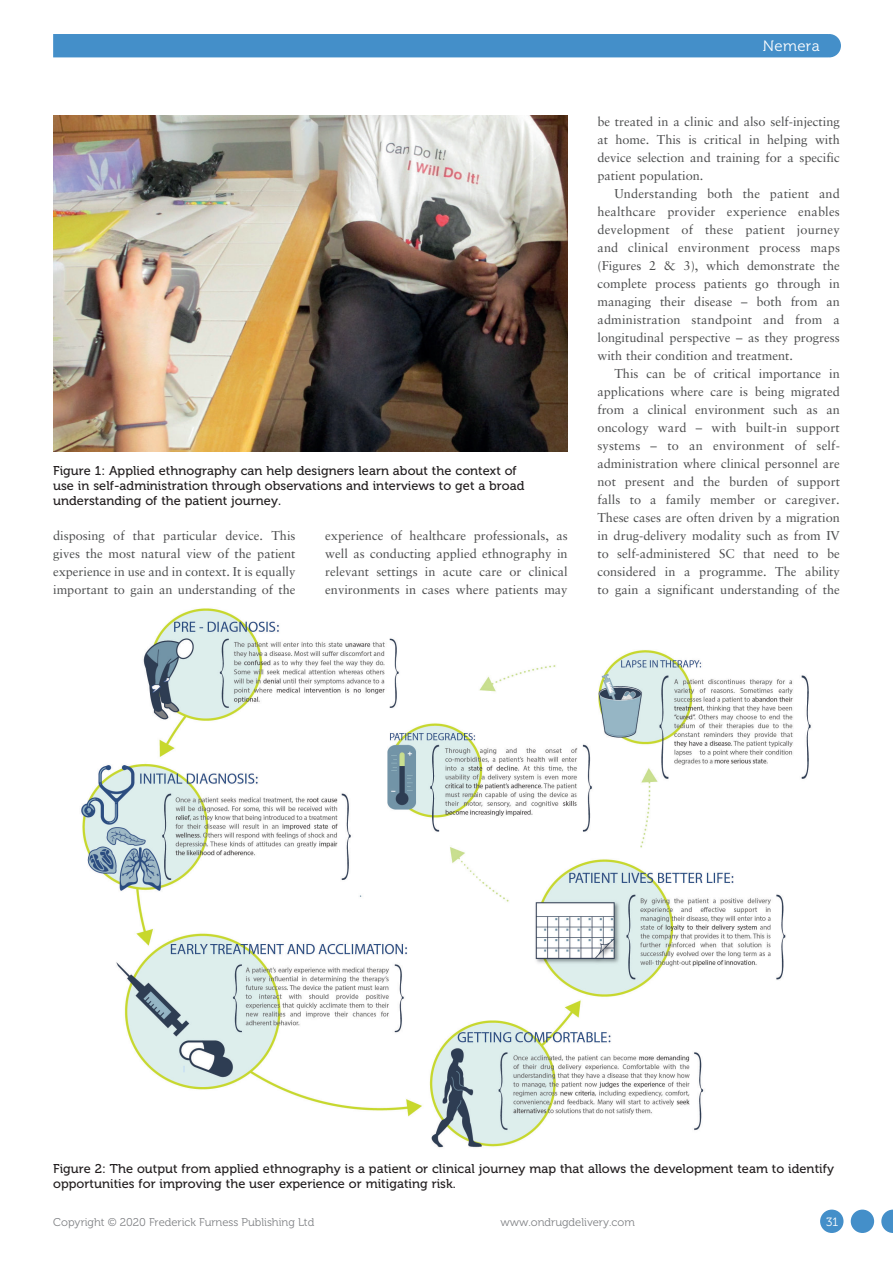
<style>
.page{position:relative;width:893px;height:1263px;background:#fff}
.page>*{position:absolute;margin:0;border:0;box-sizing:border-box;transform-origin:0 0}
.t1{font:15px "Museo 300";letter-spacing:.025em;color:#fff}
.MF_body{font:12.75px/18px "Sabon LT Std";color:#4b4c4d;text-align:justify}
.MF_Captions{font:12.75px/15.3px "Museo 500";letter-spacing:.005em;color:#231f20}
.t2{font:12px "Museo 300";color:#fff}
.t3{font:11.25px "Museo 300";color:#808285}
</style>
<div class="page">
<img style="left:81px;top:608px;width:730px;height:540px">
<div style="left:53px;top:34px;width:788px;height:23px;background:#448fc9"></div>
<img style="left:53px;top:115px;width:515px;height:337px">
<svg style="left:881px;top:1209px;width:12px;height:24px"></svg>
<div style="left:851px;top:1209px;width:23px;height:24px;background:#448fc9;border-radius:50%"></div>
<div style="left:820px;top:1209px;width:23px;height:24px;background:#448fc9;border-radius:50%"></div>
<p class="MF_Captions" style="left:53px;top:463px;width:473px">Figure 1: Applied ethnography can help designers learn about the context of use in self-administration through observations and interviews to get a broad understanding of the patient journey.</p>
<p class="MF_body" style="left:53px;top:526px;width:244px">disposing of that particular device. This gives the most natural view of the patient experience in use and in context. It is equally important to gain an understanding of the</p>
<p class="MF_body" style="left:325px;top:526px;width:244px">experience of healthcare professionals, as well as conducting applied ethnography in relevant settings in acute care or clinical environments in cases where patients may</p>
<p class="t1" style="left:763px;top:37px;width:59px">Nemera</p>
<p class="MF_body" style="left:597px;top:112px;width:244px">be treated in a clinic and also self-injecting at home. This is critical in helping with device selection and training for a specific patient population.</p>
<p class="MF_body" style="left:597px;top:184px;width:244px;text-indent:17px">Understanding both the patient and healthcare provider experience enables development of these patient journey and clinical environment process maps (Figures 2 &amp; 3), which demonstrate the complete process patients go through in managing their disease – both from an administration standpoint and from a longitudinal perspective – as they progress with their condition and treatment.</p>
<p class="MF_body" style="left:597px;top:364px;width:244px;text-indent:17px">This can be of critical importance in applications where care is being migrated from a clinical environment such as an oncology ward – with built-in support systems – to an environment of self&shy;administration where clinical personnel are not present and the burden of support falls to a family member or caregiver.<br>These cases are often driven by a migration in drug-delivery modality such as from IV to self-administered SC that need to be considered in a programme. The ability to gain a significant understanding of the</p>
<p class="MF_Captions" style="left:53px;top:1161px;width:782px">Figure 2: The output from applied ethnography is a patient or clinical journey map that allows the development team to identify opportunities for improving the user experience or mitigating risk.</p>
<p class="t3" style="left:53px;top:1216px;width:263px">Copyright © 2020 Frederick Furness Publishing Ltd</p>
<p class="t3" style="left:500px;top:1216px;width:136px">www.ondrugdelivery.com</p>
<p class="t2" style="left:826px;top:1215px;width:14px">31</p>
</div>
